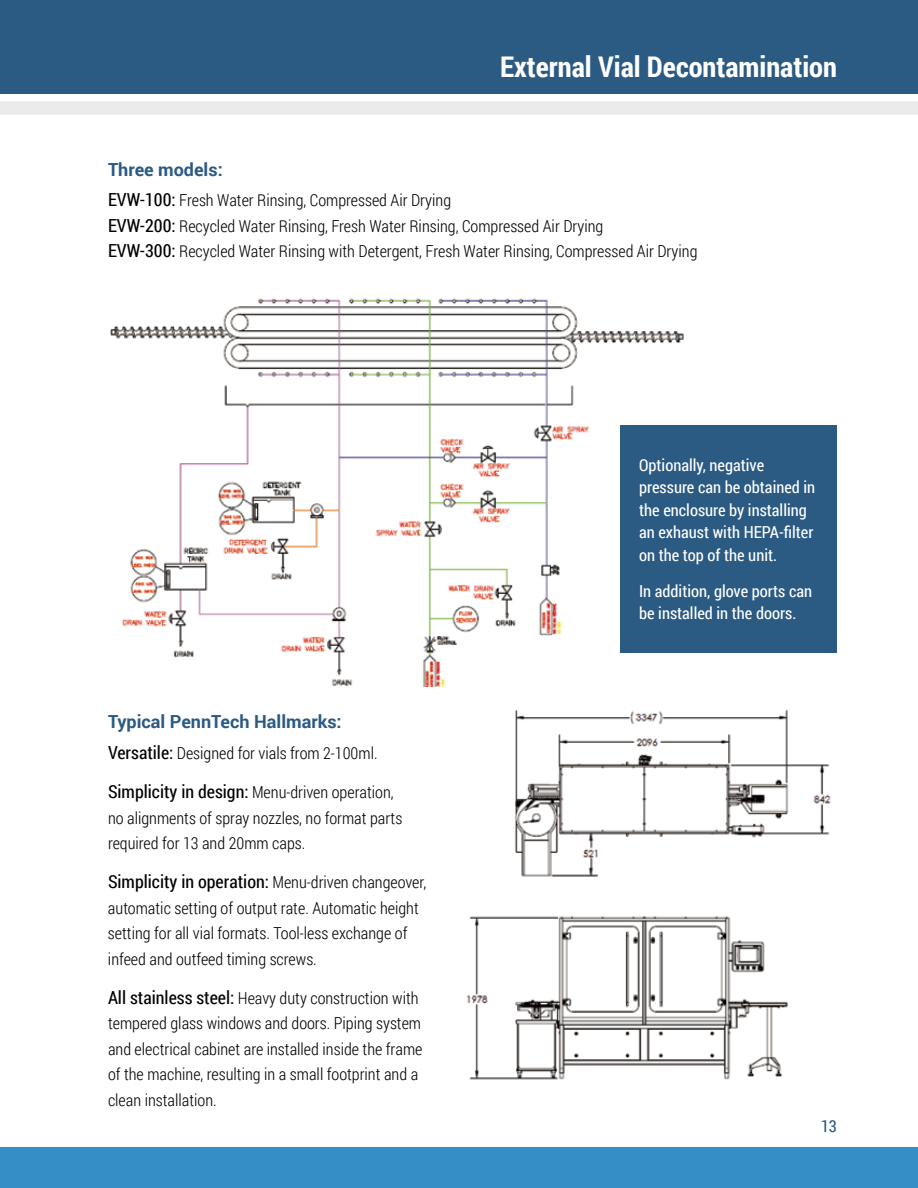
<style>
.page{position:relative;width:918px;height:1188px;background:#fff}
.page>*{position:absolute;margin:0;border:0;box-sizing:border-box;transform-origin:0 0}
.t1{font:700 28.5px "Roboto Condensed";color:#fff}
.t2{font:18px "Roboto Condensed";color:#000}
.t3{font:700 18px "Roboto";color:#2b5a83}
.t4{font:300 16.5px/25.5px "Roboto Condensed";color:#000}
.t5{font:16.5px/22.5px "Roboto Condensed";color:#fff}
.t6{font:16.5px "Roboto Condensed";color:#2b5a83}
.s1{font-weight:400;font-size:18px}
.s2{font-weight:300;font-size:16.5px}
</style>
<div class="page">
<div style="left:0;top:0;width:918px;height:94px;background:#2b5a83"></div>
<div style="left:0;top:1148px;width:918px;height:40px;background:#358fc6"></div>
<div style="left:0;top:101px;width:918px;height:14px;background:#ebebeb"></div>
<img style="left:110px;top:298px;width:577px;height:388px">
<img style="left:466px;top:709px;width:365px;height:371px">
<div style="left:620px;top:426px;width:217px;height:227px;background:#2b5a83"></div>
<h1 class="t1" style="left:500px;top:47px;width:338px">External Vial Decontamination</h1>
<p class="t3" style="left:108px;top:156px;width:116px">Three models:</p>
<p class="t4" style="left:108px;top:187px;width:591px"><span class="s1">EVW-100:</span> Fresh Water Rinsing, Compressed Air Drying<br><span class="s1">EVW-200:</span> Recycled Water Rinsing, Fresh Water Rinsing, Compressed Air Drying<br><span class="s1">EVW-300:</span> Recycled Water Rinsing with Detergent, Fresh Water Rinsing, Compressed Air Drying</p>
<p class="t3" style="left:108px;top:709px;width:235px">Typical PennTech Hallmarks:</p>
<p class="t4" style="left:108px;top:740px;width:271px"><span class="s1">Versatile:</span> Designed for vials from 2-100ml.</p>
<p class="t4" style="left:108px;top:779px;width:296px"><span class="s1">Simplicity in design:</span> Menu-driven operation, no alignments of spray nozzles, no format parts required for 13 and 20mm caps.</p>
<p class="t2" style="left:108px;top:869px;width:320px">Simplicity in operation: <span class="s2">Menu-driven changeover,</span></p>
<p class="t4" style="left:108px;top:895px;width:312px">automatic setting of output rate. Automatic height setting for all vial formats. Tool-less exchange of infeed and outfeed timing screws.</p>
<p class="t4" style="left:108px;top:985px;width:316px"><span class="s1">All stainless steel:</span> Heavy duty construction with tempered glass windows and doors. Piping system and electrical cabinet are installed inside the frame of the machine, resulting in a small footprint and a clean installation.</p>
<p class="t5" style="left:639px;top:453px;width:178px">Optionally, negative pressure can be obtained in the enclosure by installing an exhaust with HEPA-filter on the top of the unit.</p>
<p class="t5" style="left:639px;top:579px;width:174px">In addition, glove ports can be installed in the doors.</p>
<p class="t6" style="left:821px;top:1115px;width:17px">13</p>
</div>
